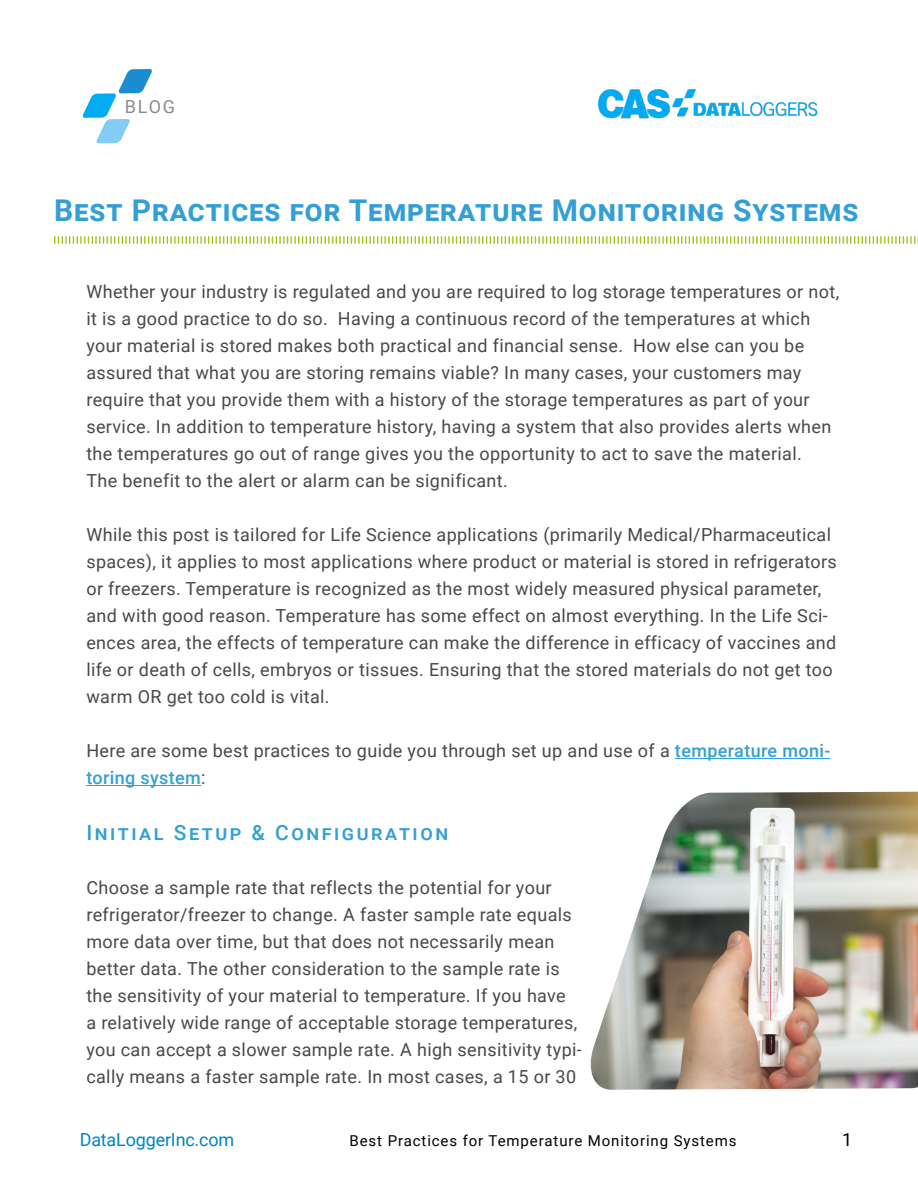
<style>
.page{position:relative;width:918px;height:1188px;background:#fff}
.page>*{position:absolute;margin:0;border:0;box-sizing:border-box;transform-origin:0 0}
.t1{font:700 30px "Roboto";letter-spacing:.03em;color:#349fd5}
.t2{font:500 21px "Roboto";letter-spacing:.12em;color:#349fd5}
.t3{font:18px/27px "Roboto";letter-spacing:.02em;color:#48484a}
.t4{font:18px "Roboto";letter-spacing:-.01em;color:#0083c6}
.t5{font:18px "Roboto";color:#8a8c8e}
.t6{font:18px "Roboto";color:#000}
.t7{font:15px "Roboto";letter-spacing:.06em;color:#000}
.s1{font-weight:500;color:#349fd5}
</style>
<div class="page">
<img style="left:599px;top:90px;width:219px;height:29px">
<svg style="left:54px;top:236px;width:864px;height:8px"></svg>
<hr style="left:675px;top:758px;width:155px;height:1px;background:#349fd5">
<hr style="left:86px;top:785px;width:115px;height:1px;background:#349fd5">
<svg style="left:82px;top:69px;width:70px;height:74px"></svg>
<img style="left:590px;top:792px;width:328px;height:298px">
<p class="t5" style="left:125px;top:93px;width:52px">BLOG</p>
<h1 class="t1" style="left:54px;top:189px;width:806px">Best Practices for Temperature Monitoring Systems</h1>
<p class="t3" style="left:86px;top:278px;width:754px">Whether your industry is regulated and you are required to log storage temperatures or not, it is a good practice to do so. Having a continuous record of the temperatures at which your material is stored makes both practical and financial sense. How else can you be assured that what you are storing remains viable? In many cases, your customers may require that you provide them with a history of the storage temperatures as part of your service. In addition to temperature history, having a system that also provides alerts when the temperatures go out of range gives you the opportunity to act to save the material.<br>The benefit to the alert or alarm can be significant.</p>
<p class="t3" style="left:86px;top:521px;width:752px">While this post is tailored for Life Science applications (primarily Medical/Pharmaceutical spaces), it applies to most applications where product or material is stored in refrigerators or freezers. Temperature is recognized as the most widely measured physical parameter, and with good reason. Temperature has some effect on almost everything. In the Life Sci&shy;ences area, the effects of temperature can make the difference in efficacy of vaccines and life or death of cells, embryos or tissues. Ensuring that the stored materials do not get too warm OR get too cold is vital.</p>
<p class="t3" style="left:86px;top:737px;width:745px">Here are some best practices to guide you through set up and use of a <span class="s1">temperature moni&shy;toring system</span>:</p>
<p class="t2" style="left:86px;top:818px;width:363px">Initial Setup &amp; Configuration</p>
<p class="t3" style="left:86px;top:873px;width:497px">Choose a sample rate that reflects the potential for your refrigerator/freezer to change. A faster sample rate equals more data over time, but that does not necessarily mean better data. The other consideration to the sample rate is the sensitivity of your material to temperature. If you have<br>a relatively wide range of acceptable storage temperatures, you can accept a slower sample rate. A high sensitivity typi&shy;cally means a faster sample rate. In most cases, a 15 or 30</p>
<p class="t4" style="left:80px;top:1127px;width:156px">DataLoggerInc.com</p>
<p class="t7" style="left:350px;top:1130px;width:389px">Best Practices for Temperature Monitoring Systems</p>
<p class="t6" style="left:842px;top:1127px;width:12px">1</p>
</div>
